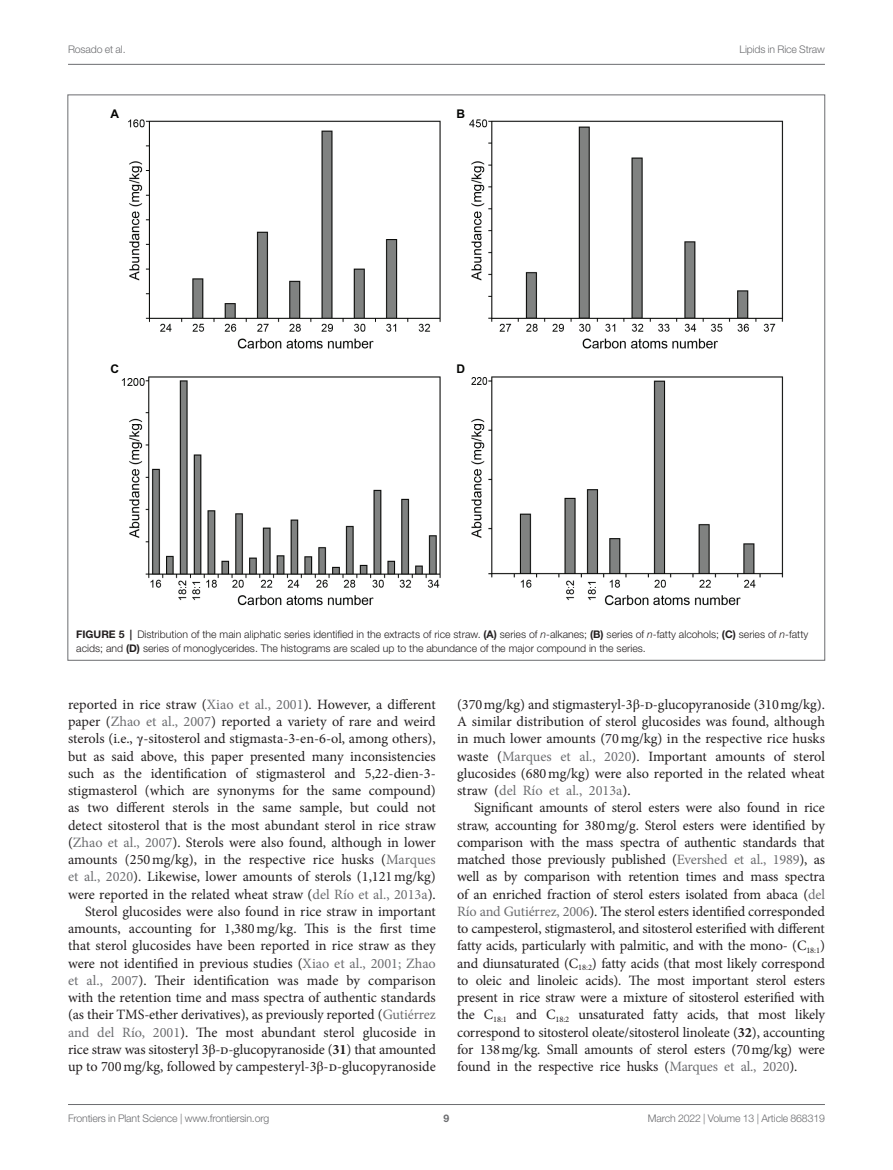
<style>
.page{position:relative;width:893px;height:1170px;background:#fff}
.page>*{position:absolute;margin:0;border:0;box-sizing:border-box;transform-origin:0 0}
.TEXT{font:14.25px/17.2px "Minion Pro";letter-spacing:-.005em;color:#231f20;text-align:justify}
.t1{font:700 12px "Arial";color:#040503}
.FIG_LEG{font:300 10.5px/14.2px "Helvetica Neue LT Std";color:#231f20}
.t2{font:300 10.5px "Helvetica Neue LT Std";letter-spacing:-.015em;color:#6c6d70}
.t3{font:700 10.5px "Helvetica Neue LT Std";color:#6c6d70}
.s1{font-weight:700}
.s2{font-style:italic}
.s3{color:#6c6d70}
.s4{font-family:"STIX General"}
</style>
<div class="page">
<hr style="left:68px;top:64px;width:757px;height:1px;background:#6c6d70">
<hr style="left:68px;top:1104px;width:757px;height:1px;background:#6c6d70">
<img style="left:121px;top:119px;width:663px;height:487px">
<p class="t2" style="left:68px;top:42px;width:59px">Rosado et al.</p>
<p class="t2" style="left:739px;top:42px;width:87px">Lipids in Rice Straw</p>
<p class="t1" style="left:110px;top:105px;width:10px">A</p>
<p class="t1" style="left:456px;top:105px;width:10px">B</p>
<p class="t1" style="left:110px;top:360px;width:10px">C</p>
<p class="t1" style="left:456px;top:360px;width:10px">D</p>
<p class="FIG_LEG" style="left:76px;top:626px;width:733px"><span class="s1">FIGURE 5 |</span> Distribution of the main aliphatic series identified in the extracts of rice straw. <span class="s1">(A)</span> series of <span class="s2">n</span>-alkanes; <span class="s1">(B)</span> series of <span class="s2">n</span>-fatty alcohols; <span class="s1">(C)</span> series of <span class="s2">n</span>-fatty acids; and <span class="s1">(D)</span> series of monoglycerides. The histograms are scaled up to the abundance of the major compound in the series.</p>
<p class="TEXT" style="left:68px;top:695px;width:369px">reported in rice straw (<span class="s3">Xiao et al., 2001</span>). However, a different paper (<span class="s3">Zhao et al., 2007</span>) reported a variety of rare and weird sterols (i.e., <span class="s4">γ</span>-sitosterol and stigmasta-3-en-6-ol, among others), but as said above, this paper presented many inconsistencies such as the identification of stigmasterol and 5,22-dien-3- stigmasterol (which are synonyms for the same compound) as two different sterols in the same sample, but could not detect sitosterol that is the most abundant sterol in rice straw (<span class="s3">Zhao et al., 2007</span>). Sterols were also found, although in lower amounts (250mg/kg), in the respective rice husks (<span class="s3">Marques et al., 2020</span>). Likewise, lower amounts of sterols (1,121mg/kg) were reported in the related wheat straw (<span class="s3">del Río et al., 2013a</span>).</p>
<p class="TEXT" style="left:68px;top:902px;width:369px;text-indent:17px">Sterol glucosides were also found in rice straw in important amounts, accounting for 1,380mg/kg. This is the first time that sterol glucosides have been reported in rice straw as they were not identified in previous studies (<span class="s3">Xiao et al., 2001; Zhao et al., 2007</span>). Their identification was made by comparison with the retention time and mass spectra of authentic standards (as their TMS-ether derivatives), as previously reported (<span class="s3">Gutiérrez and del Río, 2001</span>). The most abundant sterol glucoside in rice straw was sitosteryl 3<span class="s4">β</span>-d-glucopyranoside (<span class="s1">31</span>) that amounted up to 700mg/kg, followed by campesteryl-3<span class="s4">β</span>-d-glucopyranoside</p>
<p class="TEXT" style="left:457px;top:695px;width:369px">(370mg/kg) and stigmasteryl-3<span class="s4">β</span>-d-glucopyranoside (310mg/kg).<br>A similar distribution of sterol glucosides was found, although in much lower amounts (70mg/kg) in the respective rice husks waste (<span class="s3">Marques et al., 2020</span>). Important amounts of sterol glucosides (680mg/kg) were also reported in the related wheat straw (<span class="s3">del Río et al., 2013a</span>).</p>
<p class="TEXT" style="left:457px;top:799px;width:369px;text-indent:17px">Significant amounts of sterol esters were also found in rice straw, accounting for 380mg/g. Sterol esters were identified by comparison with the mass spectra of authentic standards that matched those previously published (<span class="s3">Evershed et al., 1989</span>), as well as by comparison with retention times and mass spectra of an enriched fraction of sterol esters isolated from abaca (<span class="s3">del Río and Gutiérrez, 2006</span>). The sterol esters identified corresponded to campesterol, stigmasterol, and sitosterol esterified with different fatty acids, particularly with palmitic, and with the mono- (C<sub>18:1</sub>) and diunsaturated (C<sub>18:2</sub>) fatty acids (that most likely correspond to oleic and linoleic acids). The most important sterol esters present in rice straw were a mixture of sitosterol esterified with the C<sub>18:1</sub> and C<sub>18:2</sub> unsaturated fatty acids, that most likely correspond to sitosterol oleate/sitosterol linoleate (<span class="s1">32</span>), accounting for 138mg/kg. Small amounts of sterol esters (70mg/kg) were found in the respective rice husks (<span class="s3">Marques et al., 2020</span>).</p>
<p class="t2" style="left:68px;top:1111px;width:203px">Frontiers in Plant Science | www.frontiersin.org</p>
<p class="t3" style="left:444px;top:1111px;width:7px">9</p>
<p class="t2" style="left:648px;top:1111px;width:178px">March 2022 | Volume 13 | Article 868319</p>
</div>
